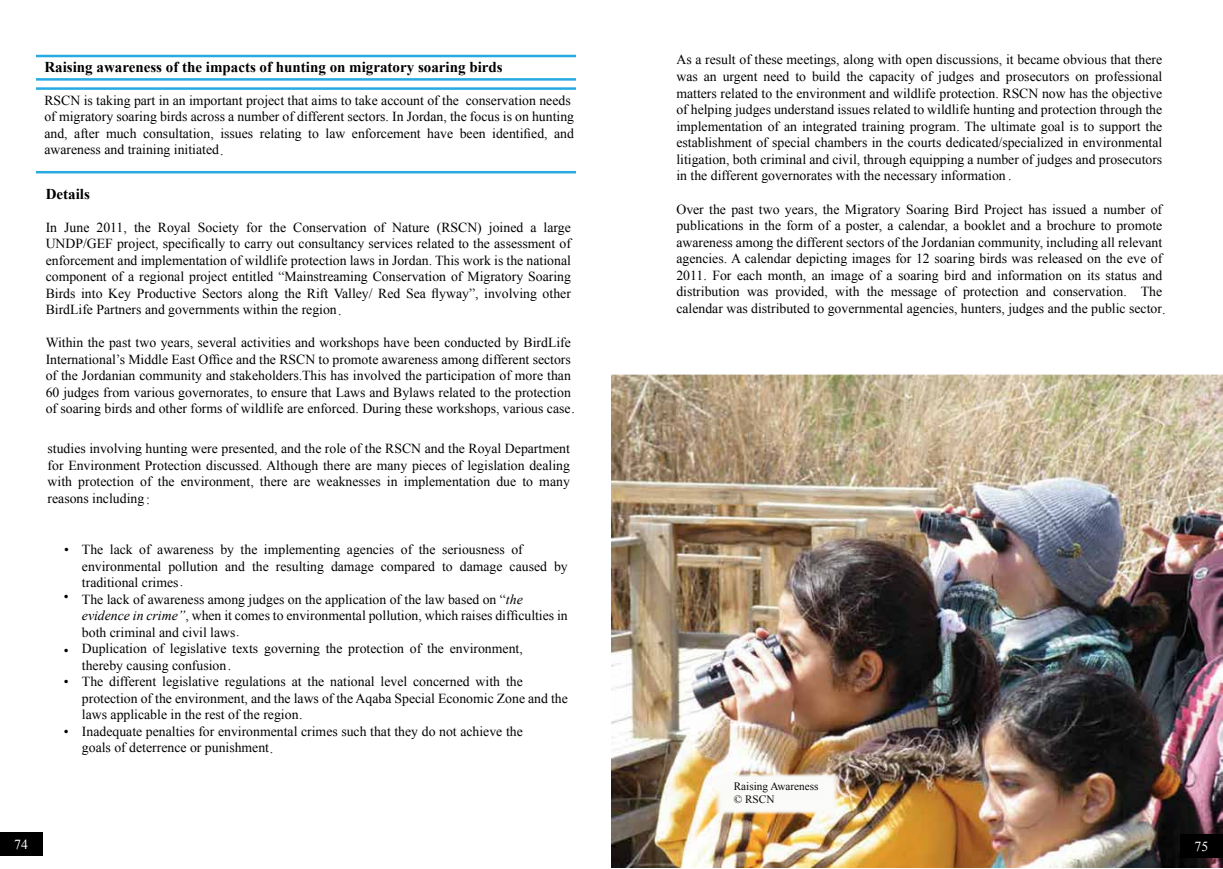
<style>
.page{position:relative;width:1223px;height:869px;background:#fff}
.page>*{position:absolute;margin:0;border:0;box-sizing:border-box;transform-origin:0 0}
.t1{font:700 15px "Times New Roman";color:#000}
.t2{font:13.75px/16.5px "Times New Roman";color:#000}
.t3{font:13.75px "Times New Roman";color:#fff}
.t4{font:11.25px/13.5px "Times New Roman";color:#0a0a0a}
.s1{font-style:italic}
</style>
<div class="page">
<div style="left:14px;top:87px;width:586px;height:86px;border:2px solid #27aae1"></div>
<div style="left:14px;top:55px;width:582px;height:26px;border:2px solid #27aae1"></div>
<div style="left:576px;top:0;width:35px;height:850px;background:#fff"></div>
<div style="left:0;top:14px;width:35px;height:850px;background:#fff"></div>
<div style="left:0;top:831px;width:42px;height:24px;background:#000"></div>
<img style="left:611px;top:374px;width:611px;height:492px">
<img style="left:712px;top:772px;width:132px;height:43px">
<div style="left:1180px;top:834px;width:42px;height:23px;background:#000"></div>
<p class="t1" style="left:44px;top:56px;width:460px">Raising awareness of the impacts of hunting on migratory soaring birds</p>
<p class="t2" style="left:44px;top:92px;width:531px">RSCN is taking part in an important project that aims to take account of the conservation needs of migratory soaring birds across a number of different sectors. In Jordan, the focus is on hunting and, after much consultation, issues relating to law enforcement have been identified, and awareness and training initiated.</p>
<p class="t1" style="left:46px;top:183px;width:46px">Details</p>
<p class="t2" style="left:46px;top:218px;width:527px;text-align:justify">In June 2011, the Royal Society for the Conservation of Nature (RSCN) joined a large UNDP/GEF project, specifically to carry out consultancy services related to the assessment of enforcement and implementation of wildlife protection laws in Jordan. This work is the national component of a regional project entitled “Mainstreaming Conservation of Migratory Soaring Birds into Key Productive Sectors along the Rift Valley/ Red Sea flyway”, involving other BirdLife Partners and governments within the region.</p>
<p class="t2" style="left:46px;top:334px;width:531px">Within the past two years, several activities and workshops have been conducted by BirdLife International’s Middle East Office and the RSCN to promote awareness among different sectors of the Jordanian community and stakeholders.This has involved the participation of more than 60 judges from various governorates, to ensure that Laws and Bylaws related to the protection of soaring birds and other forms of wildlife are enforced. During these workshops, various case.</p>
<p class="t2" style="left:48px;top:440px;width:524px;text-align:justify">studies involving hunting were presented, and the role of the RSCN and the Royal Department for Environment Protection discussed. Although there are many pieces of legislation dealing with protection of the environment, there are weaknesses in implementation due to many reasons including :</p>
<p class="t2" style="left:82px;top:540px;width:487px">The lack of awareness by the implementing agencies of the seriousness of environmental pollution and the resulting damage compared to damage caused by traditional crimes.<br>The lack of awareness among judges on the application of the law based on “<span class="s1">the evidence in crime”</span>, when it comes to environmental pollution, which raises difficulties in both criminal and civil laws.<br>Duplication of legislative texts governing the protection of the environment,<br>thereby causing confusion.<br>The different legislative regulations at the national level concerned with the protection of the environment, and the laws of the Aqaba Special Economic Zone and the laws applicable in the rest of the region.<br>Inadequate penalties for environmental crimes such that they do not achieve the<br>goals of deterrence or punishment.</p>
<p class="t2" style="left:64px;top:541px;width:6px">•</p>
<p class="t2" style="left:64px;top:588px;width:6px">•</p>
<p class="t2" style="left:64px;top:641px;width:6px">•</p>
<p class="t2" style="left:64px;top:673px;width:6px">•</p>
<p class="t2" style="left:64px;top:723px;width:6px">•</p>
<p class="t3" style="left:14px;top:834px;width:15px">74</p>
<p class="t2" style="left:676px;top:51px;width:487px;text-align:justify">As a result of these meetings, along with open discussions, it became obvious that there was an urgent need to build the capacity of judges and prosecutors on professional matters related to the environment and wildlife protection. RSCN now has the objective of helping judges understand issues related to wildlife hunting and protection through the implementation of an integrated training program. The ultimate goal is to support the establishment of special chambers in the courts dedicated/specialized in environmental litigation, both criminal and civil, through equipping a number of judges and prosecutors in the different governorates with the necessary information .</p>
<p class="t2" style="left:676px;top:200px;width:491px">Over the past two years, the Migratory Soaring Bird Project has issued a number of publications in the form of a poster, a calendar, a booklet and a brochure to promote awareness among the different sectors of the Jordanian community, including all relevant agencies. A calendar depicting images for 12 soaring birds was released on the eve of 2011. For each month, an image of a soaring bird and information on its status and distribution was provided, with the message of protection and conservation. The calendar was distributed to governmental agencies, hunters, judges and the public sector.</p>
<p class="t4" style="left:733px;top:778px;width:86px">Raising Awareness © RSCN</p>
<p class="t3" style="left:1194px;top:836px;width:15px">75</p>
</div>
